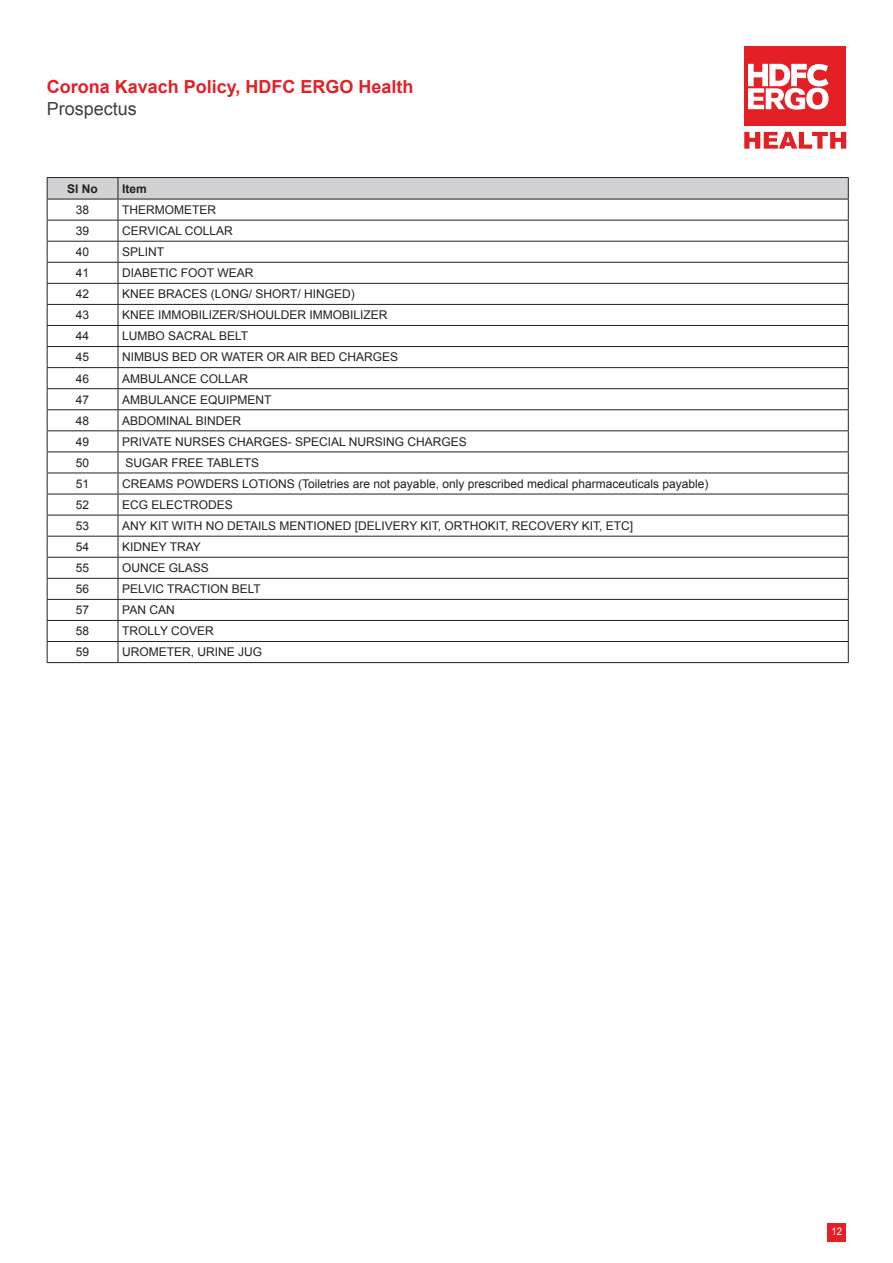
<style>
.page{position:relative;width:893px;height:1263px;background:#fff}
.page>*{position:absolute;margin:0;border:0;box-sizing:border-box;transform-origin:0 0}
.t1{font:700 18px "Arial";color:#e41f25}
.t2{font:18px "Arial";color:#3e3e3f}
.t3{font:12px "Arial";color:#231f20}
.t4{font:700 12px "Arial";color:#231f20}
.t5{font:10.5px "Arial";color:#fff;scale:.9 1}
</style>
<div class="page">
<div style="left:827px;top:1223px;width:19px;height:18px;background:#e41f25"></div>
<div style="left:744px;top:47px;width:102px;height:79px;background:#e41f25"></div>
<svg style="left:748px;top:64px;width:81px;height:46px"></svg>
<svg style="left:744px;top:132px;width:102px;height:17px"></svg>
<hr style="left:47px;top:177px;width:71px;height:1px;background:#231f20">
<hr style="left:118px;top:177px;width:731px;height:1px;background:#231f20">
<svg style="left:47px;top:178px;width:802px;height:484px"></svg>
<hr style="left:47px;top:662px;width:71px;height:1px;background:#231f20">
<hr style="left:118px;top:662px;width:731px;height:1px;background:#231f20">
<h1 class="t1" style="left:47px;top:75px;width:368px">Corona Kavach Policy, HDFC ERGO Health</h1>
<h1 class="t2" style="left:47px;top:97px;width:92px">Prospectus</h1>
<p class="t4" style="left:67px;top:180px;width:32px">Sl No</p>
<p class="t4" style="left:122px;top:180px;width:26px">Item</p>
<p class="t3" style="left:76px;top:202px;width:15px">38</p>
<p class="t3" style="left:122px;top:202px;width:95px">THERMOMETER</p>
<p class="t3" style="left:76px;top:223px;width:15px">39</p>
<p class="t3" style="left:122px;top:223px;width:112px">CERVICAL COLLAR</p>
<p class="t3" style="left:76px;top:244px;width:15px">40</p>
<p class="t3" style="left:122px;top:244px;width:44px">SPLINT</p>
<p class="t3" style="left:76px;top:265px;width:15px">41</p>
<p class="t3" style="left:122px;top:265px;width:133px">DIABETIC FOOT WEAR</p>
<p class="t3" style="left:76px;top:286px;width:15px">42</p>
<p class="t3" style="left:122px;top:286px;width:234px">KNEE BRACES (LONG/ SHORT/ HINGED)</p>
<p class="t3" style="left:76px;top:307px;width:15px">43</p>
<p class="t3" style="left:122px;top:307px;width:267px">KNEE IMMOBILIZER/SHOULDER IMMOBILIZER</p>
<p class="t3" style="left:76px;top:328px;width:15px">44</p>
<p class="t3" style="left:122px;top:328px;width:128px">LUMBO SACRAL BELT</p>
<p class="t3" style="left:76px;top:349px;width:15px">45</p>
<p class="t3" style="left:122px;top:349px;width:278px">NIMBUS BED OR WATER OR AIR BED CHARGES</p>
<p class="t3" style="left:76px;top:370px;width:15px">46</p>
<p class="t3" style="left:122px;top:370px;width:128px">AMBULANCE COLLAR</p>
<p class="t3" style="left:76px;top:391px;width:15px">47</p>
<p class="t3" style="left:122px;top:391px;width:151px">AMBULANCE EQUIPMENT</p>
<p class="t3" style="left:76px;top:413px;width:15px">48</p>
<p class="t3" style="left:122px;top:413px;width:120px">ABDOMINAL BINDER</p>
<p class="t3" style="left:76px;top:434px;width:15px">49</p>
<p class="t3" style="left:122px;top:434px;width:346px">PRIVATE NURSES CHARGES- SPECIAL NURSING CHARGES</p>
<p class="t3" style="left:76px;top:455px;width:15px">50</p>
<p class="t3" style="left:126px;top:455px;width:135px">SUGAR FREE TABLETS</p>
<p class="t3" style="left:76px;top:476px;width:15px">51</p>
<p class="t3" style="left:122px;top:476px;width:588px">CREAMS POWDERS LOTIONS (Toiletries are not payable, only prescribed medical pharmaceuticals payable)</p>
<p class="t3" style="left:76px;top:497px;width:15px">52</p>
<p class="t3" style="left:122px;top:497px;width:112px">ECG ELECTRODES</p>
<p class="t3" style="left:76px;top:518px;width:15px">53</p>
<p class="t3" style="left:122px;top:518px;width:513px">ANY KIT WITH NO DETAILS MENTIONED [DELIVERY KIT, ORTHOKIT, RECOVERY KIT, ETC]</p>
<p class="t3" style="left:76px;top:539px;width:15px">54</p>
<p class="t3" style="left:122px;top:539px;width:80px">KIDNEY TRAY</p>
<p class="t3" style="left:76px;top:560px;width:15px">55</p>
<p class="t3" style="left:122px;top:560px;width:88px">OUNCE GLASS</p>
<p class="t3" style="left:76px;top:581px;width:15px">56</p>
<p class="t3" style="left:122px;top:581px;width:140px">PELVIC TRACTION BELT</p>
<p class="t3" style="left:76px;top:602px;width:15px">57</p>
<p class="t3" style="left:122px;top:602px;width:54px">PAN CAN</p>
<p class="t3" style="left:76px;top:623px;width:15px">58</p>
<p class="t3" style="left:122px;top:623px;width:93px">TROLLY COVER</p>
<p class="t3" style="left:76px;top:644px;width:15px">59</p>
<p class="t3" style="left:122px;top:644px;width:142px">UROMETER, URINE JUG</p>
<p class="t5" style="left:831px;top:1225px;width:13px">12</p>
</div>
